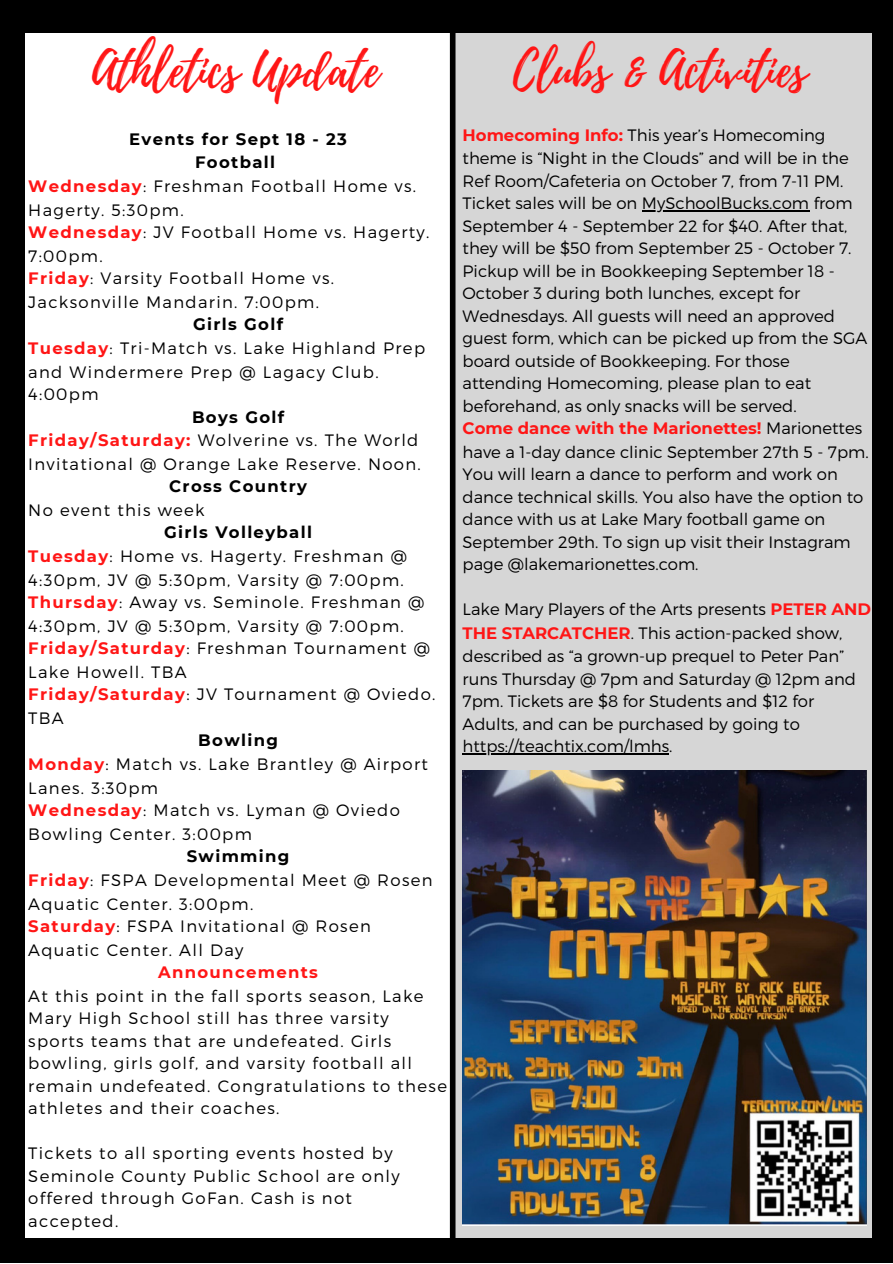
<style>
.page{position:relative;width:893px;height:1264px;background:#fff}
.page>*{position:absolute;margin:0;border:0;box-sizing:border-box;transform-origin:0 0}
.t1{font:48px "Playlist Script";color:#ff1616}
.t2{font:300 16.5px/23.5px "Montserrat";letter-spacing:.08em;color:#000}
.t3{font:300 16.5px/22.5px "Montserrat";color:#000}
.t4{font:700 16.5px "Montserrat";letter-spacing:.08em;color:#000}
.t5{font:700 16.5px "Montserrat";letter-spacing:.08em;color:#ff1616}
.s1{font-weight:700;color:#ff1616}
</style>
<div class="page">
<div style="left:0;top:0;width:892px;height:1262px;background:#000"></div>
<div style="left:25px;top:33px;width:846px;height:1204px;background:#fff"></div>
<div style="left:452px;top:33px;width:419px;height:1204px;background:#d6d6d6"></div>
<div style="left:450px;top:32px;width:5px;height:1227px;background:#000"></div>
<img style="left:462px;top:771px;width:404px;height:454px">
<hr style="left:642px;top:210px;width:167px;height:1px;background:#000">
<hr style="left:462px;top:753px;width:207px;height:1px;background:#000">
<p class="t1" style="left:92px;top:36px;width:288px">Athletics Update</p>
<p class="t1" style="left:513px;top:36px;width:295px">Clubs &amp; Activities</p>
<p class="t3" style="left:462px;top:123px;width:406px"><span class="s1">Homecoming Info:</span> This year’s Homecoming theme is “Night in the Clouds” and will be in the Ref Room/Cafeteria on October 7, from 7-11 PM.<br>Ticket sales will be on MySchoolBucks.com from September 4 - September 22 for $40. After that, they will be $50 from September 25 - October 7.<br>Pickup will be in Bookkeeping September 18 - October 3 during both lunches, except for Wednesdays. All guests will need an approved guest form, which can be picked up from the SGA board outside of Bookkeeping. For those attending Homecoming, please plan to eat beforehand, as only snacks will be served.</p>
<p class="t3" style="left:462px;top:416px;width:407px"><span class="s1">Come dance with the Marionettes!</span> Marionettes have a 1-day dance clinic September 27th 5 - 7pm.<br>You will learn a dance to perform and work on dance technical skills. You also have the option to dance with us at Lake Mary football game on September 29th. To sign up visit their Instagram page @lakemarionettes.com.</p>
<p class="t3" style="left:462px;top:597px;width:410px">Lake Mary Players of the Arts presents <span class="s1">PETER AND THE STARCATCHER</span>. This action-packed show, described as “a grown-up prequel to Peter Pan” runs Thursday @ 7pm and Saturday @ 12pm and 7pm. Tickets are $8 for Students and $12 for Adults, and can be purchased by going to https://teachtix.com/lmhs.</p>
<p class="t4" style="left:129px;top:129px;width:219px">Events for Sept 18 - 23</p>
<p class="t4" style="left:195px;top:152px;width:81px">Football</p>
<p class="t2" style="left:28px;top:173px;width:389px"><span class="s1">Wednesday</span>: Freshman Football Home vs.<br>Hagerty. 5:30pm.</p>
<p class="t2" style="left:28px;top:220px;width:402px"><span class="s1">Wednesday</span>: JV Football Home vs. Hagerty.<br>7:00pm.</p>
<p class="t2" style="left:28px;top:266px;width:307px"><span class="s1">Friday</span>: Varsity Football Home vs.<br>Jacksonville Mandarin. 7:00pm.</p>
<p class="t4" style="left:193px;top:314px;width:91px">Girls Golf</p>
<p class="t2" style="left:28px;top:336px;width:398px;line-height:23.1px"><span class="s1">Tuesday</span>: Tri-Match vs. Lake Highland Prep and Windermere Prep @ Lagacy Club.<br>4:00pm</p>
<p class="t4" style="left:192px;top:406px;width:94px">Boys Golf</p>
<p class="t2" style="left:28px;top:427px;width:394px"><span class="s1">Friday/Saturday:</span> Wolverine vs. The World<br>Invitational @ Orange Lake Reserve. Noon.</p>
<p class="t4" style="left:169px;top:476px;width:139px">Cross Country</p>
<p class="t2" style="left:28px;top:497px;width:178px">No event this week</p>
<p class="t4" style="left:164px;top:522px;width:149px">Girls Volleyball</p>
<p class="t2" style="left:28px;top:543px;width:380px"><span class="s1">Tuesday</span>: Home vs. Hagerty. Freshman @<br>4:30pm, JV @ 5:30pm, Varsity @ 7:00pm.</p>
<p class="t2" style="left:28px;top:589px;width:397px"><span class="s1">Thursday</span>: Away vs. Seminole. Freshman @<br>4:30pm, JV @ 5:30pm, Varsity @ 7:00pm.</p>
<p class="t2" style="left:28px;top:635px;width:403px"><span class="s1">Friday/Saturday</span>: Freshman Tournament @<br>Lake Howell. TBA</p>
<p class="t2" style="left:28px;top:682px;width:408px"><span class="s1">Friday/Saturday</span>: JV Tournament @ Oviedo.<br>TBA</p>
<p class="t4" style="left:198px;top:730px;width:81px">Bowling</p>
<p class="t2" style="left:28px;top:751px;width:401px"><span class="s1">Monday</span>: Match vs. Lake Brantley @ Airport<br>Lanes. 3:30pm</p>
<p class="t2" style="left:28px;top:797px;width:373px"><span class="s1">Wednesday</span>: Match vs. Lyman @ Oviedo<br>Bowling Center. 3:00pm</p>
<p class="t4" style="left:187px;top:846px;width:104px">Swimming</p>
<p class="t2" style="left:28px;top:867px;width:406px"><span class="s1">Friday</span>: FSPA Developmental Meet @ Rosen<br>Aquatic Center. 3:00pm.</p>
<p class="t2" style="left:28px;top:913px;width:344px"><span class="s1">Saturday</span>: FSPA Invitational @ Rosen<br>Aquatic Center. All Day</p>
<p class="t5" style="left:158px;top:962px;width:161px">Announcements</p>
<p class="t2" style="left:28px;top:983px;width:420px;line-height:22.5px">At this point in the fall sports season, Lake Mary High School still has three varsity sports teams that are undefeated. Girls bowling, girls golf, and varsity football all remain undefeated. Congratulations to these athletes and their coaches.</p>
<p class="t2" style="left:28px;top:1141px;width:373px;line-height:22.5px">Tickets to all sporting events hosted by<br>Seminole County Public School are only offered through GoFan. Cash is not accepted.</p>
</div>
